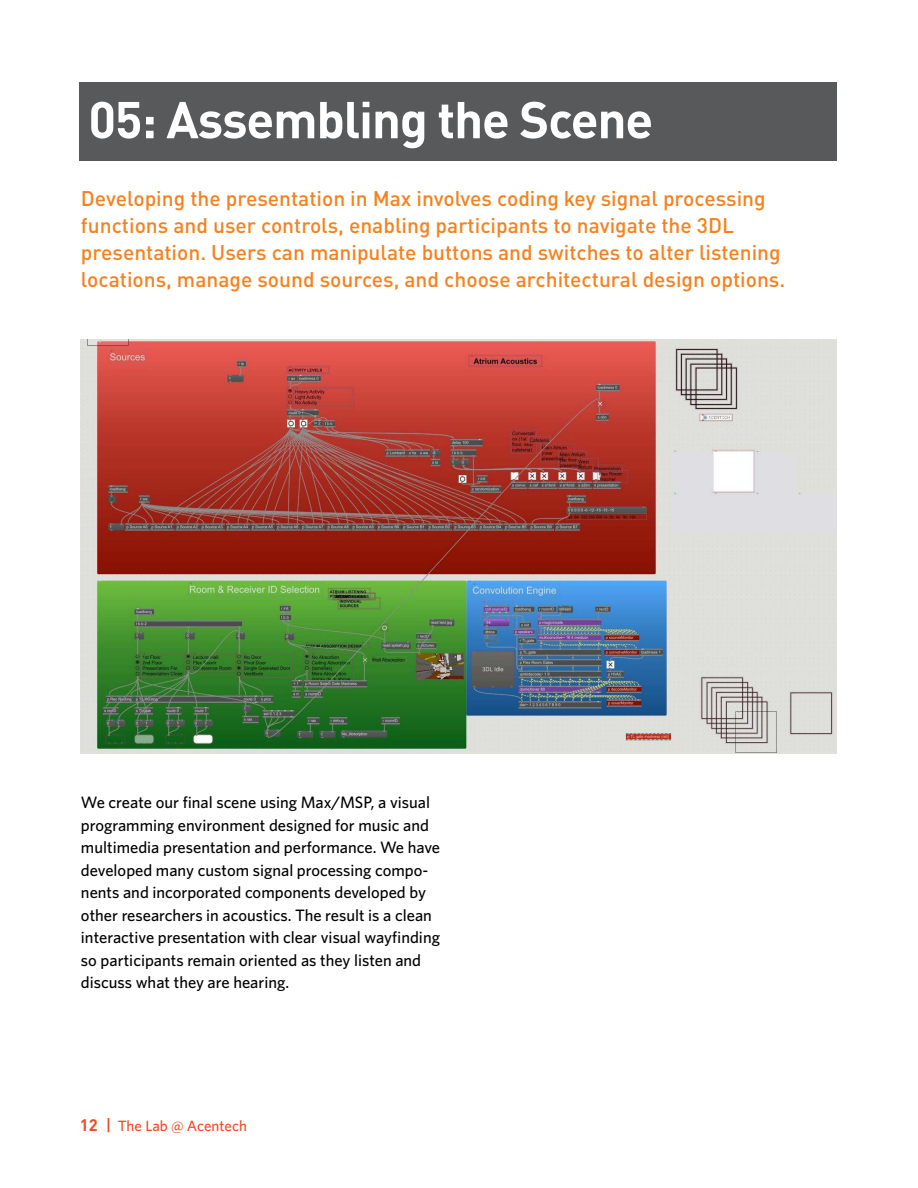
<style>
.page{position:relative;width:918px;height:1188px;background:#fff}
.page>*{position:absolute;margin:0;border:0;box-sizing:border-box;transform-origin:0 0}
.t1{font:700 51px "DINOT";letter-spacing:-.025em;color:#fff}
.t2{font:500 21px/27px "DINOT";color:#f58220}
.t3{font:500 16.5px/22.5px "Whitney HTF";color:#000}
.t4{font:500 15px "Whitney HTF";color:#f04c23}
.s1{font-family:"DINOT";font-weight:700;font-size:16.5px}
.s2{font-family:"DINOT";font-size:16.5px}
</style>
<div class="page">
<div style="left:80px;top:82px;width:757px;height:79px;background:#58595b"></div>
<img style="left:81px;top:339px;width:756px;height:415px">
<h1 class="t1" style="left:88px;top:80px;width:566px">05: Assembling the Scene</h1>
<p class="t2" style="left:81px;top:184px;width:706px">Developing the presentation in Max involves coding key signal processing functions and user controls, enabling participants to navigate the 3DL presentation. Users can manipulate buttons and switches to alter listening locations, manage sound sources, and choose architectural design options.</p>
<p class="t3" style="left:81px;top:791px;width:361px">We create our final scene using Max/MSP, a visual programming environment designed for music and multimedia presentation and performance. We have developed many custom signal processing compo&shy;nents and incorporated components developed by other researchers in acoustics. The result is a clean interactive presentation with clear visual wayfinding so participants remain oriented as they listen and discuss what they are hearing.</p>
<p class="t4" style="left:80px;top:1117px;width:169px"><span class="s1">12</span> <span class="s2">|</span> The Lab @ Acentech</p>
</div>
